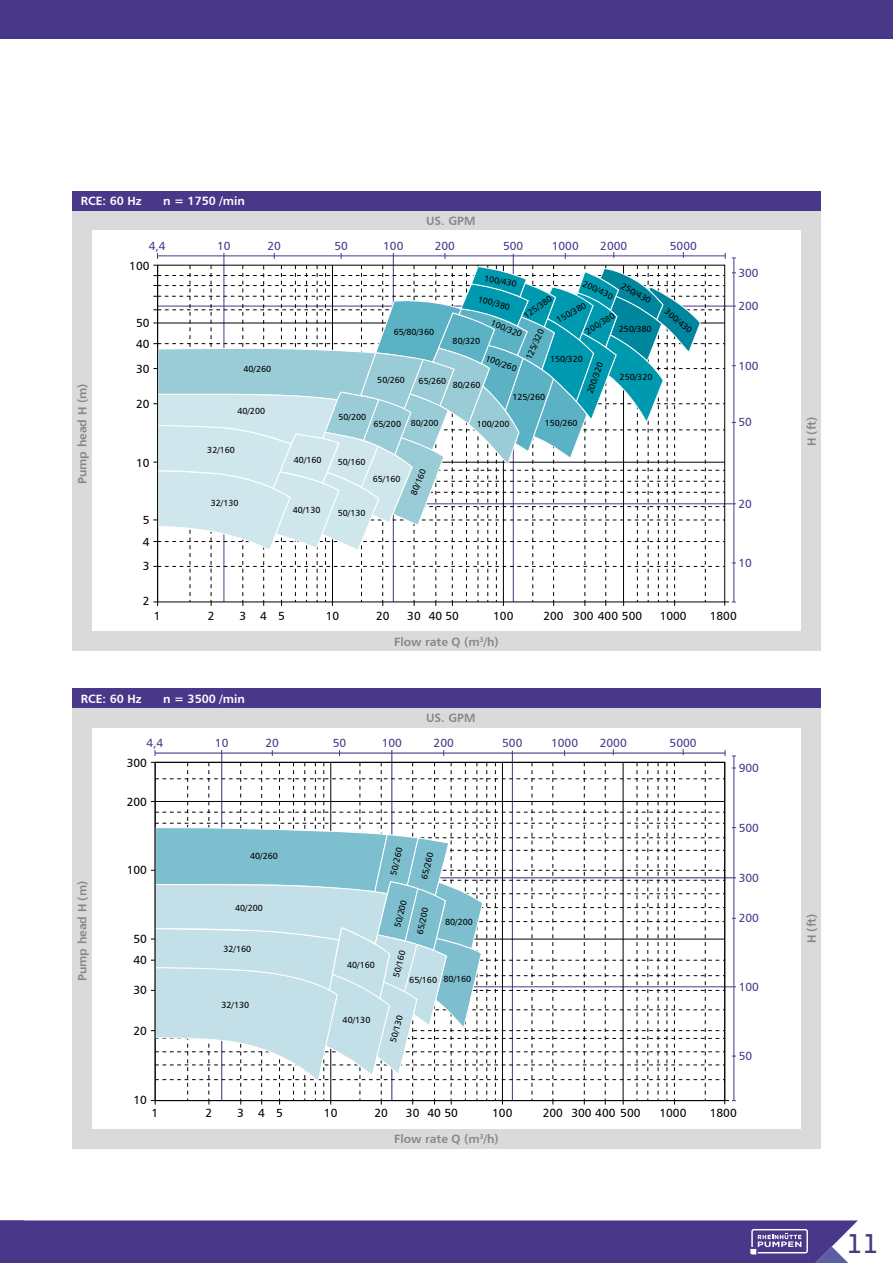
<style>
.page{position:relative;width:893px;height:1263px;background:#fff}
.page>*{position:absolute;margin:0;border:0;box-sizing:border-box;transform-origin:0 0}
.t1{font:500 31.5px "Blender Pro";color:#493889}
.t2{font:12px "Humanist 777 BT Bold B";color:#878787}
.t3{font:12px "Humanist 777 BT Bold B";color:#fff}
.t4{font:11.85px/21px "Humanist 777 BT Roman B";color:#000}
.t5{font:11.85px "Humanist 777 BT Roman B";color:#493889}
.t6{font:11.7px/20.9px "Humanist 777 BT Roman B";color:#000}
.t7{font:11.7px "Humanist 777 BT Roman B";color:#493889}
.t8{font:8.85px "Humanist 777 BT Roman B";color:#000}
</style>
<div class="page">
<div style="left:0;top:0;width:893px;height:38px;background:#493889"></div>
<div style="left:0;top:1220px;width:858px;height:43px;background:#493889"></div>
<div style="left:801px;top:227px;width:20px;height:409px;background:#dadada"></div>
<div style="left:72px;top:227px;width:19px;height:414px;background:#dadada"></div>
<div style="left:72px;top:210px;width:749px;height:20px;background:#dadada"></div>
<div style="left:72px;top:191px;width:749px;height:19px;background:#493889"></div>
<div style="left:72px;top:631px;width:749px;height:20px;background:#dadada"></div>
<div style="left:801px;top:724px;width:20px;height:409px;background:#dadada"></div>
<div style="left:72px;top:724px;width:19px;height:413px;background:#dadada"></div>
<div style="left:72px;top:708px;width:749px;height:19px;background:#dadada"></div>
<div style="left:72px;top:689px;width:749px;height:19px;background:#493889"></div>
<div style="left:72px;top:1129px;width:749px;height:19px;background:#dadada"></div>
<hr style="left:221px;top:750px;width:1px;height:350px;background:#493889">
<hr style="left:391px;top:750px;width:1px;height:350px;background:#493889">
<hr style="left:512px;top:751px;width:1px;height:349px;background:#493889">
<hr style="left:733px;top:756px;width:1px;height:345px;background:#493889">
<hr style="left:155px;top:753px;width:570px;height:1px;background:#493889">
<svg style="left:151px;top:762px;width:585px;height:342px"></svg>
<hr style="left:733px;top:258px;width:1px;height:344px;background:#493889">
<hr style="left:157px;top:255px;width:568px;height:1px;background:#493889">
<hr style="left:224px;top:253px;width:1px;height:349px;background:#493889">
<hr style="left:393px;top:253px;width:1px;height:349px;background:#493889">
<hr style="left:513px;top:254px;width:1px;height:348px;background:#493889">
<svg style="left:153px;top:265px;width:583px;height:341px"></svg>
<hr style="left:157px;top:265px;width:1px;height:337px;background:#000">
<h2 class="t3" style="left:81px;top:194px;width:62px">RCE: 60 Hz</h2>
<h2 class="t3" style="left:163px;top:194px;width:83px">n = 1750 /min</h2>
<h2 class="t2" style="left:426px;top:213px;width:51px">US. GPM</h2>
<h2 class="t2" style="left:75px;top:484px;width:102px;rotate:-90deg">Pump head H (m)</h2>
<h3 class="t7" style="left:149px;top:238px;width:18px">4,4</h3>
<h3 class="t7" style="left:217px;top:238px;width:15px">10</h3>
<h3 class="t7" style="left:267px;top:238px;width:15px">20</h3>
<h3 class="t7" style="left:334px;top:238px;width:15px">50</h3>
<h3 class="t7" style="left:383px;top:238px;width:22px">100</h3>
<h3 class="t7" style="left:435px;top:238px;width:22px">200</h3>
<h3 class="t7" style="left:503px;top:238px;width:22px">500</h3>
<h3 class="t7" style="left:552px;top:238px;width:28px">1000</h3>
<h3 class="t7" style="left:600px;top:238px;width:28px">2000</h3>
<h3 class="t7" style="left:670px;top:238px;width:28px">5000</h3>
<h3 class="t6" style="left:129px;top:255px;width:22px">100</h3>
<h3 class="t6" style="left:136px;top:312px;width:15px">50<br>40</h3>
<h3 class="t6" style="left:136px;top:358px;width:15px">30</h3>
<h3 class="t6" style="left:136px;top:393px;width:15px">20</h3>
<h3 class="t6" style="left:136px;top:452px;width:15px">10</h3>
<h3 class="t6" style="left:143px;top:509px;width:8px;line-height:21.8px">5<br>4</h3>
<h3 class="t6" style="left:143px;top:555px;width:8px">3</h3>
<h3 class="t6" style="left:143px;top:590px;width:8px">2</h3>
<p class="t8" style="left:243px;top:363px;width:29px">40/260</p>
<p class="t8" style="left:237px;top:405px;width:29px">40/200</p>
<p class="t8" style="left:207px;top:444px;width:29px">32/160</p>
<p class="t8" style="left:211px;top:497px;width:29px">32/130</p>
<p class="t8" style="left:294px;top:454px;width:29px">40/160</p>
<p class="t8" style="left:293px;top:505px;width:29px">40/130</p>
<p class="t8" style="left:338px;top:411px;width:29px">50/200</p>
<p class="t8" style="left:486px;top:272px;width:34px;rotate:11deg">100/430</p>
<p class="t8" style="left:585px;top:278px;width:34px;rotate:25deg">200/430</p>
<p class="t8" style="left:624px;top:280px;width:34px;rotate:29deg">250/430</p>
<p class="t8" style="left:619px;top:324px;width:34px">250/380</p>
<p class="t8" style="left:521px;top:312px;width:34px;rotate:-36deg">125/380</p>
<p class="t8" style="left:554px;top:316px;width:34px;rotate:-30deg">150/380</p>
<p class="t8" style="left:480px;top:293px;width:34px;rotate:15deg">100/380</p>
<p class="t8" style="left:583px;top:327px;width:34px;rotate:-32deg">200/380</p>
<p class="t8" style="left:493px;top:317px;width:34px;rotate:23deg">100/320</p>
<p class="t8" style="left:394px;top:326px;width:42px">65/80/360</p>
<p class="t8" style="left:523px;top:357px;width:34px;rotate:-66deg">125/320</p>
<p class="t8" style="left:453px;top:335px;width:29px">80/320</p>
<p class="t8" style="left:488px;top:353px;width:34px;rotate:20deg">100/260</p>
<p class="t8" style="left:550px;top:353px;width:34px">150/320</p>
<p class="t8" style="left:584px;top:391px;width:34px;rotate:-70deg">200/320</p>
<p class="t8" style="left:620px;top:371px;width:34px">250/320</p>
<p class="t8" style="left:377px;top:374px;width:29px">50/260</p>
<p class="t8" style="left:419px;top:375px;width:29px">65/260</p>
<p class="t8" style="left:453px;top:379px;width:29px">80/260</p>
<p class="t8" style="left:512px;top:391px;width:34px">125/260</p>
<p class="t8" style="left:373px;top:419px;width:29px">65/200</p>
<p class="t8" style="left:411px;top:418px;width:29px">80/200</p>
<p class="t8" style="left:477px;top:419px;width:34px">100/200</p>
<p class="t8" style="left:545px;top:418px;width:34px">150/260</p>
<p class="t8" style="left:338px;top:456px;width:29px">50/160</p>
<p class="t8" style="left:373px;top:473px;width:29px">65/160</p>
<p class="t8" style="left:338px;top:508px;width:29px">50/130</p>
<p class="t8" style="left:408px;top:493px;width:29px;rotate:-68deg">80/160</p>
<p class="t8" style="left:670px;top:306px;width:34px;rotate:41deg">300/430</p>
<h3 class="t7" style="left:738px;top:265px;width:22px">300</h3>
<h3 class="t7" style="left:738px;top:299px;width:22px">200</h3>
<h3 class="t7" style="left:738px;top:358px;width:22px">100</h3>
<h3 class="t7" style="left:738px;top:415px;width:15px">50</h3>
<h3 class="t7" style="left:738px;top:496px;width:15px">20</h3>
<h3 class="t7" style="left:738px;top:556px;width:15px">10</h3>
<h3 class="t6" style="left:154px;top:605px;width:8px">1</h3>
<h3 class="t6" style="left:208px;top:605px;width:8px">2</h3>
<h3 class="t6" style="left:239px;top:605px;width:47px">3 45</h3>
<h3 class="t6" style="left:326px;top:605px;width:15px">10</h3>
<h3 class="t6" style="left:376px;top:605px;width:15px">20</h3>
<h3 class="t6" style="left:407px;top:605px;width:53px">30 40 50</h3>
<h3 class="t6" style="left:493px;top:605px;width:22px">100</h3>
<h3 class="t6" style="left:543px;top:605px;width:100px">200 300 400 500</h3>
<h3 class="t6" style="left:660px;top:605px;width:28px">1000</h3>
<h3 class="t6" style="left:710px;top:605px;width:28px">1800</h3>
<h2 class="t2" style="left:394px;top:634px;width:106px">Flow rate Q (m<sup>3</sup>/h)</h2>
<h2 class="t3" style="left:81px;top:691px;width:62px">RCE: 60 Hz</h2>
<h2 class="t3" style="left:163px;top:691px;width:83px">n = 3500 /min</h2>
<h2 class="t2" style="left:426px;top:710px;width:51px">US. GPM</h2>
<h2 class="t2" style="left:75px;top:981px;width:102px;rotate:-90deg">Pump head H (m)</h2>
<h3 class="t5" style="left:146px;top:735px;width:18px">4,4</h3>
<h3 class="t5" style="left:215px;top:735px;width:15px">10</h3>
<h3 class="t5" style="left:266px;top:735px;width:15px">20</h3>
<h3 class="t5" style="left:333px;top:735px;width:15px">50</h3>
<h3 class="t5" style="left:382px;top:735px;width:22px">100</h3>
<h3 class="t5" style="left:434px;top:735px;width:22px">200</h3>
<h3 class="t5" style="left:502px;top:735px;width:22px">500</h3>
<h3 class="t5" style="left:551px;top:735px;width:29px">1000</h3>
<h3 class="t5" style="left:600px;top:735px;width:29px">2000</h3>
<h3 class="t5" style="left:670px;top:735px;width:29px">5000</h3>
<h3 class="t4" style="left:127px;top:752px;width:22px">300</h3>
<h3 class="t4" style="left:127px;top:791px;width:22px">200</h3>
<h3 class="t4" style="left:127px;top:859px;width:22px">100</h3>
<h3 class="t4" style="left:133px;top:928px;width:15px">50<br>40</h3>
<h3 class="t4" style="left:133px;top:979px;width:15px">30</h3>
<h3 class="t4" style="left:133px;top:1020px;width:15px">20</h3>
<h3 class="t4" style="left:133px;top:1089px;width:15px">10</h3>
<p class="t8" style="left:250px;top:851px;width:29px">40/260</p>
<p class="t8" style="left:388px;top:873px;width:29px;rotate:-76deg">50/260</p>
<p class="t8" style="left:419px;top:878px;width:29px;rotate:-76deg">65/260</p>
<p class="t8" style="left:392px;top:925px;width:29px;rotate:-75deg">50/200</p>
<p class="t8" style="left:414px;top:933px;width:29px;rotate:-78deg">65/200</p>
<p class="t8" style="left:445px;top:917px;width:29px">80/200</p>
<p class="t8" style="left:235px;top:903px;width:29px">40/200</p>
<p class="t8" style="left:223px;top:943px;width:29px">32/160</p>
<p class="t8" style="left:347px;top:959px;width:29px">40/160</p>
<p class="t8" style="left:390px;top:976px;width:29px;rotate:-75deg">50/160</p>
<p class="t8" style="left:443px;top:973px;width:29px">80/160</p>
<p class="t8" style="left:409px;top:974px;width:29px">65/160</p>
<p class="t8" style="left:221px;top:999px;width:29px">32/130</p>
<p class="t8" style="left:343px;top:1014px;width:29px">40/130</p>
<p class="t8" style="left:387px;top:1041px;width:29px;rotate:-75deg">50/130</p>
<h3 class="t5" style="left:739px;top:760px;width:22px">900</h3>
<h3 class="t5" style="left:739px;top:820px;width:22px">500</h3>
<h3 class="t5" style="left:739px;top:870px;width:22px">300</h3>
<h3 class="t5" style="left:739px;top:910px;width:22px">200</h3>
<h3 class="t5" style="left:739px;top:980px;width:22px">100</h3>
<h3 class="t5" style="left:739px;top:1048px;width:15px">50</h3>
<h3 class="t4" style="left:151px;top:1102px;width:8px">1</h3>
<h3 class="t4" style="left:206px;top:1102px;width:8px">2</h3>
<h3 class="t4" style="left:237px;top:1102px;width:47px">3 45</h3>
<h3 class="t4" style="left:324px;top:1102px;width:15px">10</h3>
<h3 class="t4" style="left:374px;top:1102px;width:15px">20</h3>
<h3 class="t4" style="left:406px;top:1102px;width:53px">30 40 50</h3>
<h3 class="t4" style="left:492px;top:1102px;width:22px">100</h3>
<h3 class="t4" style="left:543px;top:1102px;width:99px">200 300 400 500</h3>
<h3 class="t4" style="left:659px;top:1102px;width:29px">1000</h3>
<h3 class="t4" style="left:710px;top:1102px;width:29px">1800</h3>
<h2 class="t2" style="left:394px;top:1131px;width:106px">Flow rate Q (m<sup>3</sup>/h)</h2>
<h2 class="t2" style="left:804px;top:446px;width:31px;rotate:-90deg">H (ft)</h2>
<h2 class="t2" style="left:804px;top:943px;width:31px;rotate:-90deg">H (ft)</h2>
<h1 class="t1" style="left:847px;top:1226px;width:34px">11</h1>
</div>
